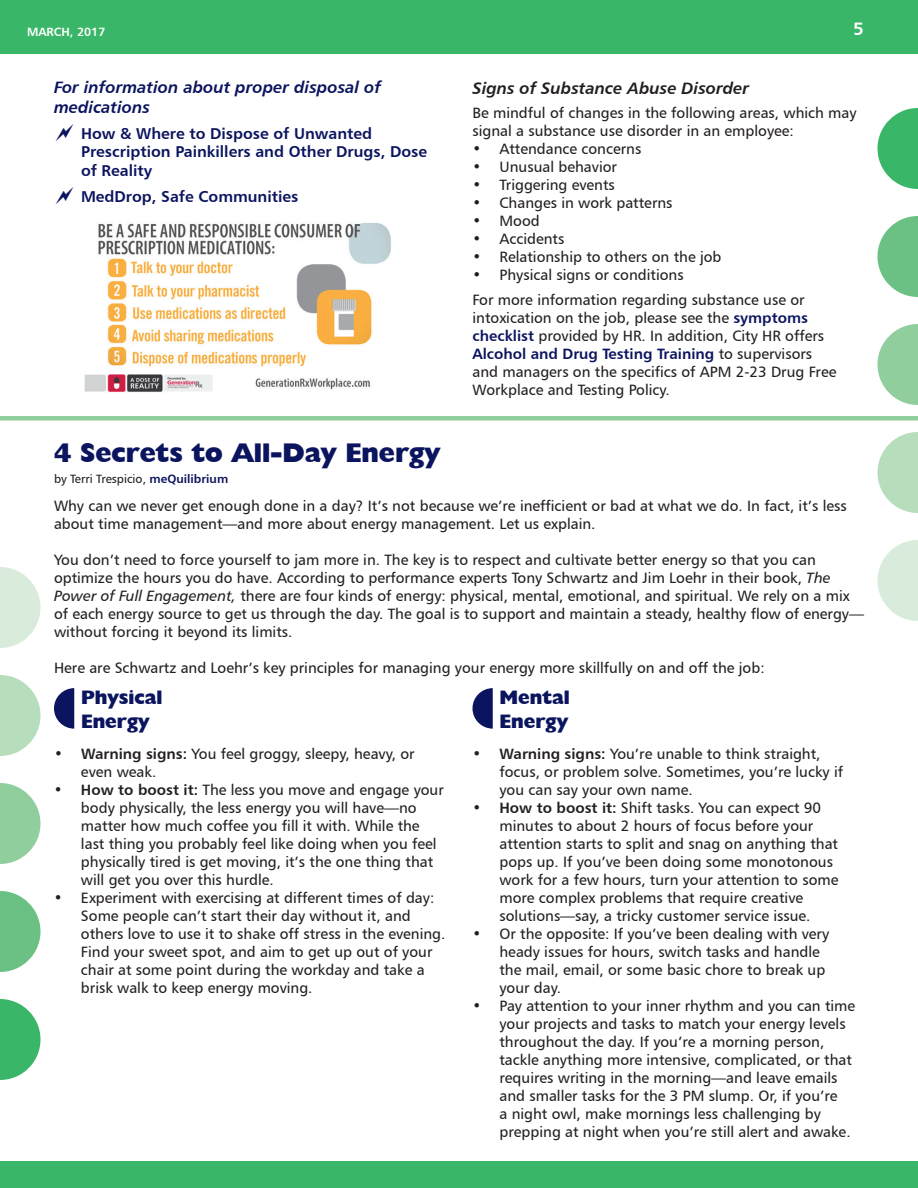
<style>
.page{position:relative;width:918px;height:1188px;background:#fff}
.page>*{position:absolute;margin:0;border:0;box-sizing:border-box;transform-origin:0 0}
.t1{font:800 27px "Humanist 521 BT";color:#0b145e}
.t2{font:800 19.5px/24px "Humanist 521 BT";color:#0b145e}
.t3{font:18px "Humanist 777 BT Bold B";color:#fff}
.t4{font:16.5px/19.8px "Humanist 777 BT Bold Italic B";color:#0b145e}
.t5{font:16.5px "Humanist 777 BT Bold Italic B";color:#231f20}
.t6{font:15.75px/18.9px "Humanist 777 BT Bold B";color:#0b145e}
.t7{font:15px/18px "Humanist 777 BT Roman B";color:#231f20}
.t8{font:15px "Humanist 777 BT Bold B";color:#0b145e}
.t9{font:12px "Humanist 777 BT Roman B";color:#231f20}
.t10{font:12px "Humanist 777 BT Bold B";color:#fff}
.s1{font-family:"Humanist 777 BT Bold B";color:#0b145e}
.s2{font-family:"Humanist 777 BT Roman B";color:#231f20}
.s3{font-family:"Humanist 777 BT Italic B"}
.s4{font-family:"Humanist 777 BT Bold B"}
</style>
<div class="page">
<div style="left:0;top:0;width:918px;height:54px;background:#39b667"></div>
<div style="left:0;top:1161px;width:918px;height:27px;background:#39b667"></div>
<svg style="left:878px;top:108px;width:40px;height:81px"></svg>
<svg style="left:878px;top:216px;width:40px;height:81px"></svg>
<svg style="left:878px;top:324px;width:40px;height:81px"></svg>
<svg style="left:878px;top:432px;width:40px;height:81px"></svg>
<svg style="left:878px;top:540px;width:40px;height:81px"></svg>
<svg style="left:0;top:999px;width:40px;height:81px"></svg>
<svg style="left:0;top:891px;width:40px;height:81px"></svg>
<svg style="left:0;top:783px;width:40px;height:81px"></svg>
<svg style="left:0;top:675px;width:40px;height:81px"></svg>
<svg style="left:0;top:567px;width:40px;height:81px"></svg>
<svg style="left:54px;top:688px;width:20px;height:41px"></svg>
<img style="left:84px;top:222px;width:307px;height:171px">
<svg style="left:472px;top:688px;width:21px;height:41px"></svg>
<div style="left:0;top:416px;width:918px;height:5px;background:#91ce9e"></div>
<p class="t10" style="left:27px;top:24px;width:80px">MARCH, 2017</p>
<p class="t3" style="left:853px;top:18px;width:12px">5</p>
<p class="t4" style="left:54px;top:77px;width:328px">For information about proper disposal of medications</p>
<p class="t6" style="left:81px;top:123px;width:348px">How &amp; Where to Dispose of Unwanted<br>Prescription Painkillers and Other Drugs, Dose of Reality</p>
<p class="t6" style="left:81px;top:187px;width:219px">MedDrop, Safe Communities</p>
<p class="t5" style="left:472px;top:77px;width:278px">Signs of Substance Abuse Disorder</p>
<p class="t7" style="left:472px;top:104px;width:386px">Be mindful of changes in the following areas, which may signal a substance use disorder in an employee:</p>
<p class="t7" style="left:472px;top:140px;width:170px">• Attendance concerns</p>
<p class="t7" style="left:472px;top:158px;width:146px">• Unusual behavior</p>
<p class="t7" style="left:472px;top:176px;width:144px">• Triggering events</p>
<p class="t7" style="left:472px;top:194px;width:202px">• Changes in work patterns</p>
<p class="t7" style="left:472px;top:212px;width:69px">• Mood</p>
<p class="t7" style="left:472px;top:230px;width:93px">• Accidents</p>
<p class="t7" style="left:472px;top:248px;width:251px">• Relationship to others on the job</p>
<p class="t7" style="left:472px;top:262px;width:334px;line-height:24.8px">• Physical signs or conditions<br>For more information regarding substance use or</p>
<p class="t7" style="left:472px;top:309px;width:353px">intoxication on the job, please see the <span class="s1">symptoms checklist</span> provided by HR. In addition, City HR offers</p>
<p class="t8" style="left:472px;top:344px;width:341px">Alcohol and Drug Testing Training <span class="s2">to supervisors</span></p>
<p class="t7" style="left:472px;top:363px;width:365px">and managers on the specifics of APM 2-23 Drug Free<br>Workplace and Testing Policy.</p>
<h1 class="t1" style="left:54px;top:436px;width:388px">4 Secrets to All-Day Energy</h1>
<p class="t9" style="left:54px;top:471px;width:176px">by Terri Trespicio, <span class="s1">meQuilibrium</span></p>
<p class="t7" style="left:54px;top:496px;width:794px">Why can we never get enough done in a day? It’s not because we’re inefficient or bad at what we do. In fact, it’s less about time management—and more about energy management. Let us explain.</p>
<p class="t7" style="left:54px;top:550px;width:812px">You don’t need to force yourself to jam more in. The key is to respect and cultivate better energy so that you can optimize the hours you do have. According to performance experts Tony Schwartz and Jim Loehr in their book, <span class="s3">The Power of Full Engagement,</span> there are four kinds of energy: physical, mental, emotional, and spiritual. We rely on a mix of each energy source to get us through the day. The goal is to support and maintain a steady, healthy flow of energy— without forcing it beyond its limits.</p>
<p class="t7" style="left:54px;top:658px;width:712px">Here are Schwartz and Loehr’s key principles for managing your energy more skillfully on and off the job:</p>
<h2 class="t2" style="left:81px;top:685px;width:83px">Physical<br>Energy</h2>
<p class="t7" style="left:81px;top:744px;width:335px;text-indent:-27px"><span class="s4">• Warning signs:</span> You feel groggy, sleepy, heavy, or even weak.</p>
<p class="t7" style="left:81px;top:780px;width:364px;text-indent:-27px"><span class="s4">• How to boost it:</span> The less you move and engage your body physically, the less energy you will have—no matter how much coffee you fill it with. While the last thing you probably feel like doing when you feel physically tired is get moving, it’s the one thing that will get you over this hurdle.</p>
<p class="t7" style="left:81px;top:888px;width:366px;text-indent:-27px">• Experiment with exercising at different times of day:<br>Some people can’t start their day without it, and others love to use it to shake off stress in the evening.<br>Find your sweet spot, and aim to get up out of your chair at some point during the workday and take a brisk walk to keep energy moving.</p>
<h2 class="t2" style="left:500px;top:685px;width:72px">Mental<br>Energy</h2>
<p class="t7" style="left:500px;top:744px;width:345px;text-indent:-27px"><span class="s4">• Warning signs:</span> You’re unable to think straight, focus, or problem solve. Sometimes, you’re lucky if you can say your own name.</p>
<p class="t7" style="left:500px;top:798px;width:341px;text-indent:-27px"><span class="s4">• How to boost it:</span> Shift tasks. You can expect 90 minutes to about 2 hours of focus before your attention starts to split and snag on anything that pops up. If you’ve been doing some monotonous work for a few hours, turn your attention to some more complex problems that require creative solutions—say, a tricky customer service issue.</p>
<p class="t7" style="left:500px;top:924px;width:331px;text-indent:-27px">• Or the opposite: If you’ve been dealing with very heady issues for hours, switch tasks and handle the mail, email, or some basic chore to break up your day.</p>
<p class="t7" style="left:500px;top:996px;width:357px;text-indent:-27px">• Pay attention to your inner rhythm and you can time your projects and tasks to match your energy levels throughout the day. If you’re a morning person, tackle anything more intensive, complicated, or that requires writing in the morning—and leave emails and smaller tasks for the 3 PM slump. Or, if you’re<br>a night owl, make mornings less challenging by prepping at night when you’re still alert and awake.</p>
</div>
